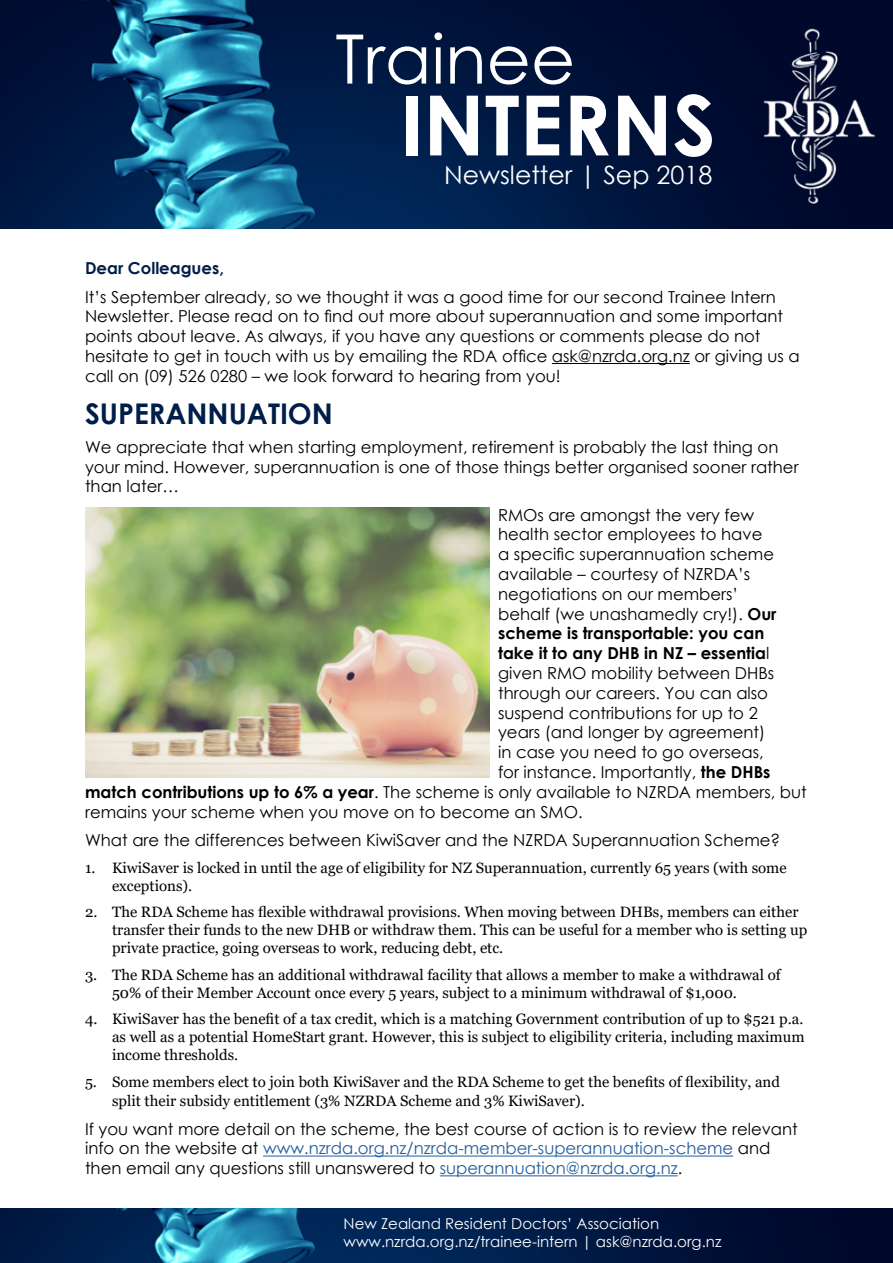
<style>
.page{position:relative;width:893px;height:1263px;background:#fff}
.page>*{position:absolute;margin:0;border:0;box-sizing:border-box;transform-origin:0 0}
.t1{font:700 83.1px "Century Gothic";color:#fff}
.t2{font:68.25px "Century Gothic";color:#fff}
.t3{font:700 28.5px "Century Gothic";color:#001e4a}
.t4{font:25.2px "Century Gothic";color:#fff}
.t5{font:16.5px/19.8px "Century Gothic";color:#000}
.t6{font:700 16.5px "Century Gothic";color:#000}
.t7{font:700 16.5px "Century Gothic";color:#001e4a}
.t8{font:15px/18px "Georgia";color:#000}
.t9{font:15px/18px "Century Gothic";color:#fff}
.s1{font-weight:700}
.s2{font-weight:400}
.s3{color:#215e9e}
</style>
<div class="page">
<img style="left:0;top:0;width:893px;height:228px">
<img style="left:0;top:1209px;width:893px;height:54px">
<hr style="left:552px;top:363px;width:138px;height:1px;background:#000">
<hr style="left:263px;top:1155px;width:470px;height:1px;background:#215e9e">
<hr style="left:440px;top:1175px;width:238px;height:1px;background:#215e9e">
<img style="left:752px;top:10px;width:126px;height:203px">
<img style="left:85px;top:508px;width:405px;height:269px">
<h2 class="t2" style="left:335px;top:11px;width:242px">Trainee</h2>
<h1 class="t1" style="left:400px;top:62px;width:317px">INTERNS</h1>
<h3 class="t4" style="left:444px;top:157px;width:270px">Newsletter | Sep 2018</h3>
<p class="t7" style="left:85px;top:256px;width:140px">Dear Colleagues,</p>
<p class="t5" style="left:85px;top:286px;width:716px">It’s September already, so we thought it was a good time for our second Trainee Intern Newsletter. Please read on to find out more about superannuation and some important points about leave. As always, if you have any questions or comments please do not hesitate to get in touch with us by emailing the RDA office ask@nzrda.org.nz or giving us a call on (09) 526 0280 – we look forward to hearing from you!</p>
<h3 class="t3" style="left:85px;top:392px;width:249px">SUPERANNUATION</h3>
<p class="t5" style="left:85px;top:437px;width:715px">We appreciate that when starting employment, retirement is probably the last thing on your mind. However, superannuation is one of those things better organised sooner rather than later…</p>
<p class="t5" style="left:498px;top:504px;width:258px">RMOs are amongst the very few</p>
<p class="t5" style="left:498px;top:524px;width:266px">health sector employees to have</p>
<p class="t5" style="left:498px;top:544px;width:277px">a specific superannuation scheme</p>
<p class="t5" style="left:498px;top:564px;width:254px">available – courtesy of NZRDA’s</p>
<p class="t5" style="left:498px;top:584px;width:242px">negotiations on our members’</p>
<p class="t5" style="left:498px;top:603px;width:280px">behalf (we unashamedly cry!). <span class="s1">Our</span></p>
<p class="t6" style="left:498px;top:621px;width:268px">scheme is transportable: you can</p>
<p class="t6" style="left:498px;top:641px;width:273px">take it to any DHB in NZ – essentia<span class="s2">l</span></p>
<p class="t5" style="left:498px;top:663px;width:278px">given RMO mobility between DHBs</p>
<p class="t5" style="left:498px;top:683px;width:271px">through our careers. You can also</p>
<p class="t5" style="left:498px;top:702px;width:261px">suspend contributions for up to 2</p>
<p class="t5" style="left:498px;top:722px;width:269px">years (and longer by agreement)</p>
<p class="t5" style="left:498px;top:742px;width:267px">in case you need to go overseas,</p>
<p class="t5" style="left:498px;top:762px;width:274px">for instance. Importantly, <span class="s1">the DHBs</span></p>
<p class="t5" style="left:85px;top:782px;width:723px"><span class="s1">match contributions up to 6% a year</span>. The scheme is only available to NZRDA members, but</p>
<p class="t5" style="left:85px;top:801px;width:499px">remains your scheme when you move on to become an SMO.</p>
<p class="t5" style="left:85px;top:830px;width:697px">What are the differences between KiwiSaver and the NZRDA Superannuation Scheme?</p>
<p class="t8" style="left:112px;top:859px;width:676px;text-indent:-27px">1. KiwiSaver is locked in until the age of eligibility for NZ Superannuation, currently 65 years (with some exceptions).</p>
<p class="t8" style="left:112px;top:903px;width:697px;text-indent:-27px">2. The RDA Scheme has flexible withdrawal provisions. When moving between DHBs, members can either transfer their funds to the new DHB or withdraw them. This can be useful for a member who is setting up private practice, going overseas to work, reducing debt, etc.</p>
<p class="t8" style="left:112px;top:966px;width:670px;text-indent:-27px">3. The RDA Scheme has an additional withdrawal facility that allows a member to make a withdrawal of<br>50% of their Member Account once every 5 years, subject to a minimum withdrawal of $1,000.</p>
<p class="t8" style="left:112px;top:1010px;width:694px;text-align:justify;text-indent:-27px">4. KiwiSaver has the benefit of a tax credit, which is a matching Government contribution of up to $521 p.a. as well as a potential HomeStart grant. However, this is subject to eligibility criteria, including maximum income thresholds.</p>
<p class="t8" style="left:112px;top:1072px;width:670px;line-height:19.8px;text-indent:-27px">5. Some members elect to join both KiwiSaver and the RDA Scheme to get the benefits of flexibility, and split their subsidy entitlement (3% NZRDA Scheme and 3% KiwiSaver).</p>
<p class="t5" style="left:85px;top:1118px;width:714px">If you want more detail on the scheme, the best course of action is to review the relevant info on the website at <span class="s3">www.nzrda.org.nz/nzrda-member-superannuation-scheme</span> and then email any questions still unanswered to <span class="s3">superannuation@nzrda.org.nz</span>.</p>
<p class="t9" style="left:344px;top:1214px;width:379px">New Zealand Resident Doctors’ Association www.nzrda.org.nz/trainee-intern | ask@nzrda.org.nz</p>
</div>
